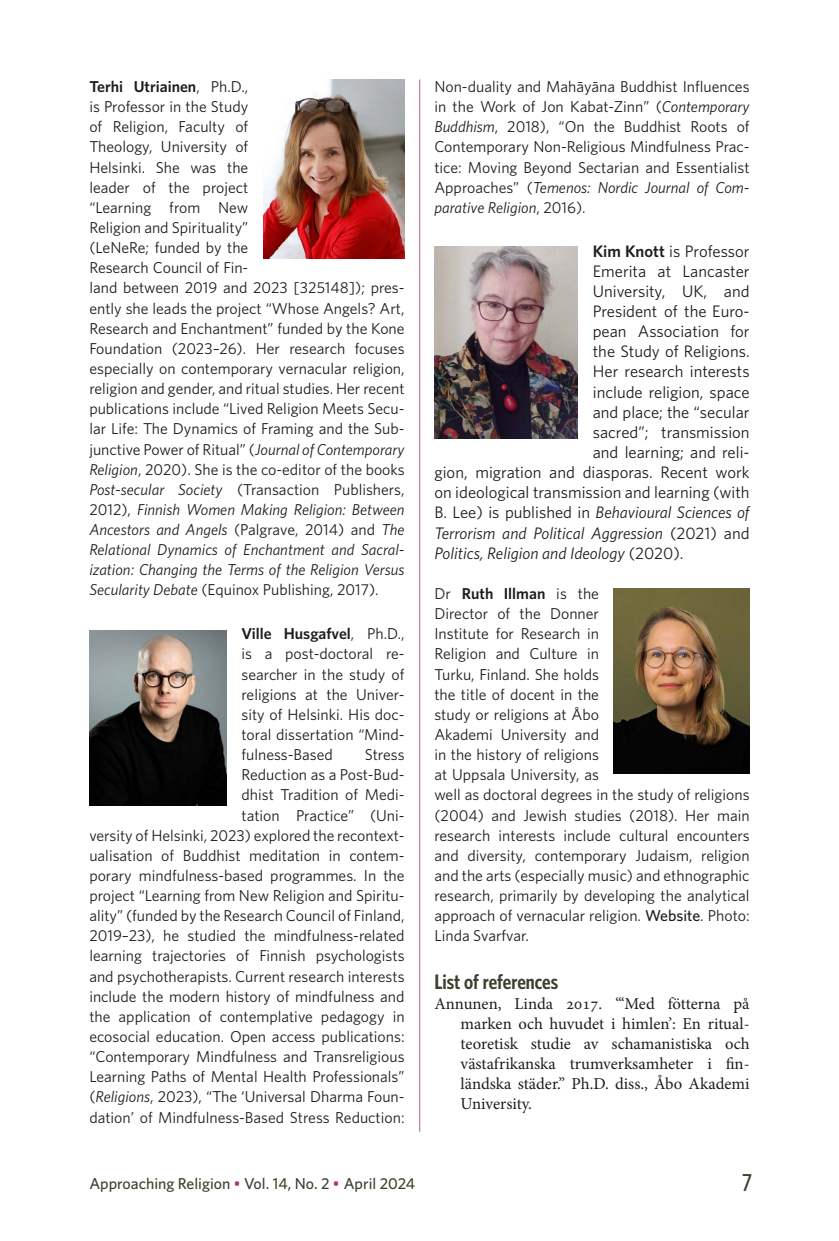
<style>
.page{position:relative;width:839px;height:1241px;background:#fff}
.page>*{position:absolute;margin:0;border:0;box-sizing:border-box;transform-origin:0 0}
.t1{font:500 24.5px "Whitney Condensed";color:#3d402e}
.Artikkelin_väliotsik{font:600 21px "Whitney Condensed";color:#3d402e}
.Kirjoittajan_tiedot{font:16.62px "Whitney";color:#1d1d1b}
.Kirjallisuus{font:16.62px/20.1px "Minion Pro";color:#1d1d1b;text-align:justify}
.Kirjoittajan_tiedot-2{font:italic 16.62px "Whitney";color:#1d1d1b}
.Kirjoittajan_tiedot-3{font:15.75px/20.1px "Whitney";color:#1d1d1b}
.t2{font:500 15.75px "Whitney";color:#3d402e}
.s1{font-weight:600}
.s2{font-style:italic}
.s3{font-style:normal}
.s4{font-weight:500}
.s5{color:#a73570}
</style>
<div class="page">
<hr style="left:419px;top:79px;width:1px;height:1052px;background:#b95d8d">
<img style="left:263px;top:79px;width:141px;height:179px">
<img style="left:89px;top:630px;width:137px;height:175px">
<img style="left:613px;top:588px;width:136px;height:185px">
<img style="left:434px;top:247px;width:143px;height:191px">
<p class="Kirjoittajan_tiedot-3" style="left:89px;top:76px;width:317px"><span class="s1">Terhi Utriainen</span>, Ph.D.,<br>is Professor in the Study<br>of Religion, Faculty of<br>Theology, University of<br>Helsinki. She was the<br>leader of the project<br>“Learning from New<br>Religion and Spirituality”<br>(LeNeRe; funded by the<br>Research Council of Fin-<br>land between 2019 and 2023 [325148]); pres&shy;ently she leads the project “Whose Angels? Art, Research and Enchantment” funded by the Kone Foundation (2023–26). Her research focuses especially on contemporary vernacular religion, religion and gender, and ritual studies. Her recent publications include “Lived Religion Meets Secu&shy;lar Life: The Dynamics of Framing and the Sub&shy;junctive Power of Ritual” (<span class="s2">Journal of Contemporary Religion</span>, 2020). She is the co-editor of the books <span class="s2">Post-secular Society</span> (Transaction Publishers, 2012), <span class="s2">Finnish Women Making Religion: Between Ancestors and Angels</span> (Palgrave, 2014) and <span class="s2">The Relational Dynamics of Enchantment and Sacral&shy;ization: Changing the Terms of the Religion Versus Secularity Debate</span> (Equinox Publishing, 2017).</p>
<p class="Kirjoittajan_tiedot-3" style="left:241px;top:623px;width:164px"><span class="s1">Ville Husgafvel</span>, Ph.D., is a post-doctoral re-- searcher in the study of religions at the Univer&shy;sity of Helsinki. His doc&shy;toral dissertation “Mind&shy;fulness-Based</p>
<p class="Kirjoittajan_tiedot-3" style="left:89px;top:744px;width:317px;text-align:right">Stress<br>Reduction as a Post-Bud-<br>dhist Tradition of Medi-<br>tation Practice” (Uni-<br>versity of Helsinki, 2023) explored the recontext&shy;ualisation of Buddhist meditation in contem&shy;porary mindfulness-based programmes. In the project “Learning from New Religion and Spiritu&shy;ality” (funded by the Research Council of Finland, 2019–23), he studied the mindfulness-related learning trajectories of Finnish psychologists and psychotherapists. Current research interests include the modern history of mindfulness and the application of contemplative pedagogy in ecosocial education. Open access publications: “Contemporary Mindfulness and Transreligious Learning Paths of Mental Health Professionals” (<span class="s2">Religions</span>, 2023), “The ‘Universal Dharma Foun&shy;dation’ of Mindfulness-Based Stress Reduction:</p>
<p class="Kirjoittajan_tiedot-3" style="left:434px;top:76px;width:317px;text-align:justify">Non-duality and Mahāyāna Buddhist Influences in the Work of Jon Kabat-Zinn” (<span class="s2">Contemporary Buddhism</span>, 2018), “On the Buddhist Roots of Contemporary Non-Religious Mindfulness Prac&shy;tice: Moving Beyond Sectarian and Essentialist Approaches” (<span class="s2">Temenos: Nordic Journal of Com&shy;parative Religion</span>, 2016).</p>
<p class="Kirjoittajan_tiedot" style="left:592px;top:240px;width:158px"><span class="s1">Kim Knott</span> is Professor</p>
<p class="Kirjoittajan_tiedot" style="left:592px;top:260px;width:158px">Emerita at Lancaster</p>
<p class="Kirjoittajan_tiedot" style="left:592px;top:280px;width:158px">University, UK, and</p>
<p class="Kirjoittajan_tiedot" style="left:592px;top:300px;width:158px">President of the Euro-</p>
<p class="Kirjoittajan_tiedot" style="left:592px;top:320px;width:158px">pean Association for</p>
<p class="Kirjoittajan_tiedot" style="left:592px;top:340px;width:158px">the Study of Religions.</p>
<p class="Kirjoittajan_tiedot" style="left:592px;top:360px;width:158px">Her research interests</p>
<p class="Kirjoittajan_tiedot" style="left:592px;top:381px;width:158px">include religion, space</p>
<p class="Kirjoittajan_tiedot" style="left:592px;top:401px;width:158px">and place; the “secular</p>
<p class="Kirjoittajan_tiedot" style="left:592px;top:421px;width:158px">sacred”; transmission</p>
<p class="Kirjoittajan_tiedot" style="left:592px;top:441px;width:158px">and learning; and reli-</p>
<p class="Kirjoittajan_tiedot" style="left:434px;top:461px;width:317px">gion, migration and diasporas. Recent work</p>
<p class="Kirjoittajan_tiedot" style="left:434px;top:481px;width:316px">on ideological transmission and learning (with</p>
<p class="Kirjoittajan_tiedot-2" style="left:434px;top:501px;width:316px"><span class="s3">B. Lee) is published in</span> Behavioural Sciences of</p>
<p class="Kirjoittajan_tiedot-2" style="left:434px;top:521px;width:316px">Terrorism and Political Aggression <span class="s3">(2021) and</span></p>
<p class="Kirjoittajan_tiedot-2" style="left:434px;top:542px;width:250px">Politics, Religion and Ideology <span class="s3">(2020).</span></p>
<p class="Kirjoittajan_tiedot-3" style="left:434px;top:583px;width:317px">Dr <span class="s1">Ruth Illman</span> is the<br>Director of the Donner<br>Institute for Research in<br>Religion and Culture in<br>Turku, Finland. She holds<br>the title of docent in the<br>study or religions at Åbo<br>Akademi University and<br>in the history of religions<br>at Uppsala University, as<br>well as doctoral degrees in the study of religions (2004) and Jewish studies (2018). Her main research interests include cultural encounters and diversity, contemporary Judaism, religion and the arts (especially music) and ethnographic research, primarily by developing the analytical approach of vernacular religion. <span class="s4">Website</span>. Photo:<br>Linda Svarfvar.</p>
<h3 class="Artikkelin_väliotsik" style="left:434px;top:968px;width:125px">List of references</h3>
<p class="Kirjallisuus" style="left:460px;top:993px;width:290px;text-indent:-26px">Annunen, Linda 2017. “‘Med fötterna på marken och huvudet i himlen’: En ritual&shy;teoretisk studie av schamanistiska och västafrikanska trumverksamheter i fin&shy;ländska städer.” Ph.D. diss., Åbo Akademi University.</p>
<p class="t2" style="left:89px;top:1172px;width:327px">Approaching Religion <span class="s5">•</span> Vol. 14, No. 2 <span class="s5">•</span> April 2024</p>
<h1 class="t1" style="left:741px;top:1167px;width:11px">7</h1>
</div>
